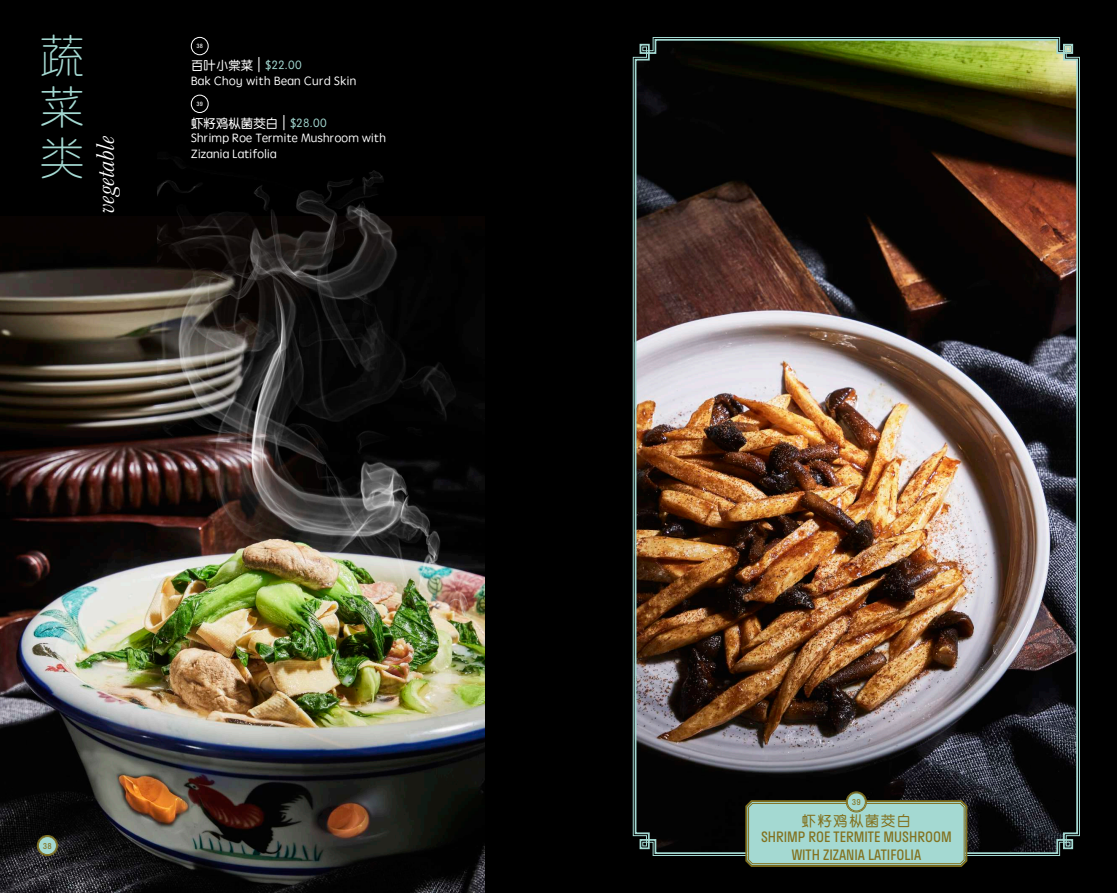
<style>
.page{position:relative;width:1117px;height:893px;background:#fff}
.page>*{position:absolute;margin:0;border:0;box-sizing:border-box;transform-origin:0 0}
.t1{font:43.75px/51px "ST Yuanti TC Light";color:#a4d9d2;text-align:justify}
.t2{font:italic 26.25px "Baskerville";color:#fff}
.t3{font:14px/17.5px "Stratos";color:#82711f;text-align:center}
.t4{font:14px "ST Yuanti SC Regular";letter-spacing:.13em;color:#82711f}
.t5{font:12.25px/15.8px "ST Yuanti TC Regular";color:#fff}
.t6{font:7.88px "Stratos";color:#82711f}
.t7{font:5.69px "Stratos";color:#fff}
.s1{font-family:"ST Yuanti TC Light";font-size:21.88px}
.s2{color:#a4d9d2}
</style>
<div class="page">
<div style="left:484px;top:0;width:632px;height:893px;background:#000"></div>
<div style="left:0;top:0;width:484px;height:893px;background:#000"></div>
<img style="left:0;top:225px;width:484px;height:668px">
<img style="left:158px;top:157px;width:327px;height:470px">
<img style="left:633px;top:38px;width:445px;height:817px">
<div style="left:191px;top:37px;width:17px;height:18px;border:1px solid #fff;border-radius:50%"></div>
<div style="left:191px;top:95px;width:17px;height:18px;border:1px solid #fff;border-radius:50%"></div>
<div style="left:38px;top:836px;width:19px;height:19px;background:#a4d9d2;border-radius:50%"></div>
<div style="left:37px;top:835px;width:21px;height:21px;border:1px solid #82711f;border-radius:50%"></div>
<div style="left:38px;top:836px;width:19px;height:19px;border:1px solid #82711f;border-radius:50%"></div>
<svg style="left:743px;top:799px;width:225px;height:68px"></svg>
<div style="left:748px;top:803px;width:216px;height:61px;border:1px solid #82711f;border-radius:4px"></div>
<svg style="left:846px;top:792px;width:19px;height:19px"></svg>
<div style="left:846px;top:792px;width:20px;height:20px;border:1px solid #82711f;border-radius:50%"></div>
<div style="left:846px;top:792px;width:19px;height:19px;border:1px solid #82711f;border-radius:50%"></div>
<h1 class="t1" style="left:40px;top:28px;width:45px">蔬菜类</h1>
<h2 class="t2" style="left:88px;top:213px;width:78px;rotate:-90deg">vegetable</h2>
<p class="t7" style="left:196px;top:42px;width:8px">38</p>
<p class="t5" style="left:191px;top:57px;width:167px">百叶小棠菜 <span class="s1">I</span> <span class="s2">$22.00<br></span>Bak Choy with Bean Curd Skin</p>
<p class="t7" style="left:196px;top:99px;width:8px">39</p>
<p class="t5" style="left:191px;top:114px;width:196px">虾籽鸡枞菌茭白 <span class="s1">I</span> <span class="s2">$28.00<br></span>Shrimp Roe Termite Mushroom with<br>Zizania Latifolia</p>
<p class="t6" style="left:43px;top:839px;width:11px">38</p>
<p class="t6" style="left:851px;top:796px;width:11px">39</p>
<p class="t4" style="left:801px;top:810px;width:110px">虾籽鸡枞菌茭白</p>
<p class="t3" style="left:760px;top:828px;width:192px">SHRIMP ROE TERMITE MUSHROOM<br>WITH ZIZANIA LATIFOLIA</p>
</div>
